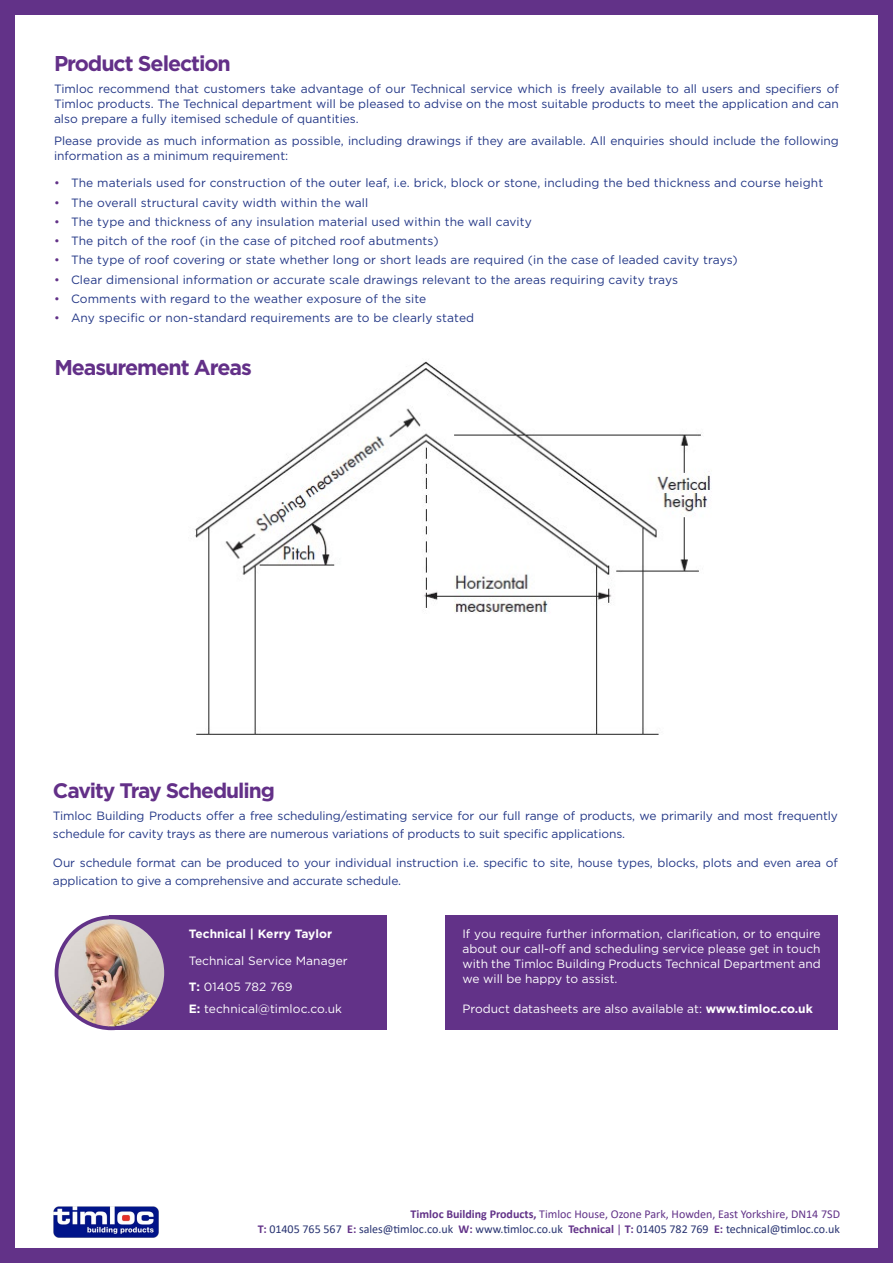
<style>
.page{position:relative;width:893px;height:1263px;background:#fff}
.page>*{position:absolute;margin:0;border:0;box-sizing:border-box;transform-origin:0 0}
.t1{font:700 21.45px "Gotham";letter-spacing:-.05em;color:#633088}
.t2{font:700 21px "Gotham";letter-spacing:-.05em;color:#633088}
.t3{font:12px/15px "Gotham";color:#243887}
.t4{font:12px/15px "Gotham";color:#fff}
.t5{font:12px/14.4px "Calibri";color:#283371;text-align:right}
.t6{font:700 12px "Gotham";letter-spacing:.005em;color:#fff}
.s1{color:#623288}
.s2{font-weight:700}
.s3{font-weight:700;color:#623288}
</style>
<div class="page">
<img style="left:53px;top:1206px;width:106px;height:32px">
<div style="left:0;top:0;width:893px;height:1263px;border:15px solid #623288"></div>
<img style="left:195px;top:361px;width:515px;height:374px">
<div style="left:109px;top:915px;width:278px;height:115px;background:#623288"></div>
<img style="left:57px;top:919px;width:106px;height:109px">
<div style="left:55px;top:915px;width:113px;height:115px;border:4px solid #623288;border-radius:50%"></div>
<div style="left:445px;top:915px;width:393px;height:115px;background:#623288"></div>
<h1 class="t1" style="left:54px;top:49px;width:178px">Product Selection</h1>
<p class="t3" style="left:54px;top:81px;width:786px;text-align:justify">Timloc recommend that customers take advantage of our Technical service which is freely available to all users and specifiers of Timloc products. The Technical department will be pleased to advise on the most suitable products to meet the application and can also prepare a fully itemised schedule of quantities.</p>
<p class="t3" style="left:54px;top:133px;width:786px">Please provide as much information as possible, including drawings if they are available. All enquiries should include the following information as a minimum requirement:</p>
<p class="t3" style="left:54px;top:175px;width:771px"><span class="s1">•</span> The materials used for construction of the outer leaf, i.e. brick, block or stone, including the bed thickness and course height</p>
<p class="t3" style="left:54px;top:195px;width:316px"><span class="s1">•</span> The overall structural cavity width within the wall</p>
<p class="t3" style="left:54px;top:214px;width:479px"><span class="s1">•</span> The type and thickness of any insulation material used within the wall cavity</p>
<p class="t3" style="left:54px;top:233px;width:386px"><span class="s1">•</span> The pitch of the roof (in the case of pitched roof abutments)</p>
<p class="t3" style="left:54px;top:252px;width:685px"><span class="s1">•</span> The type of roof covering or state whether long or short leads are required (in the case of leaded cavity trays)</p>
<p class="t3" style="left:54px;top:272px;width:625px"><span class="s1">•</span> Clear dimensional information or accurate scale drawings relevant to the areas requiring cavity trays</p>
<p class="t3" style="left:54px;top:291px;width:374px"><span class="s1">•</span> Comments with regard to the weather exposure of the site</p>
<p class="t3" style="left:54px;top:310px;width:422px"><span class="s1">•</span> Any specific or non-standard requirements are to be clearly stated</p>
<h1 class="t1" style="left:54px;top:354px;width:199px">Measurement Areas</h1>
<h2 class="t2" style="left:53px;top:777px;width:224px">Cavity Tray Scheduling</h2>
<p class="t3" style="left:53px;top:806px;width:786px;line-height:18px">Timloc Building Products offer a free scheduling/estimating service for our full range of products, we primarily and most frequently schedule for cavity trays as there are numerous variations of products to suit specific applications.</p>
<p class="t3" style="left:53px;top:853px;width:786px;line-height:18px">Our schedule format can be produced to your individual instruction i.e. specific to site, house types, blocks, plots and even area of application to give a comprehensive and accurate schedule.</p>
<p class="t6" style="left:189px;top:926px;width:145px">Technical | Kerry Taylor</p>
<p class="t4" style="left:189px;top:947px;width:161px;line-height:26.2px">Technical Service Manager<br><span class="s2">T:</span> 01405 782 769</p>
<p class="t4" style="left:189px;top:1001px;width:155px"><span class="s2">E:</span> technical@timloc.co.uk</p>
<p class="t4" style="left:462px;top:926px;width:360px;text-align:justify">If you require further information, clarification, or to enquire about our call-off and scheduling service please get in touch with the Timloc Building Products Technical Department and we will be happy to assist.</p>
<p class="t4" style="left:462px;top:1001px;width:352px">Product datasheets are also available at: <span class="s2">www.timloc.co.uk</span></p>
<p class="t5" style="left:258px;top:1206px;width:584px"><span class="s3">Timloc Building Products,</span> <span class="s1">Timloc House, Ozone Park, Howden, East Yorkshire, DN14 7SD<br></span><span class="s3">T:</span> 01405 765 567 <span class="s3">E:</span> sales@timloc.co.uk <span class="s3">W:</span> www.timloc.co.uk <span class="s3">Technical</span> <span class="s1">|</span> <span class="s3">T:</span> 01405 782 769 <span class="s3">E:</span> technical@timloc.co.uk</p>
</div>
